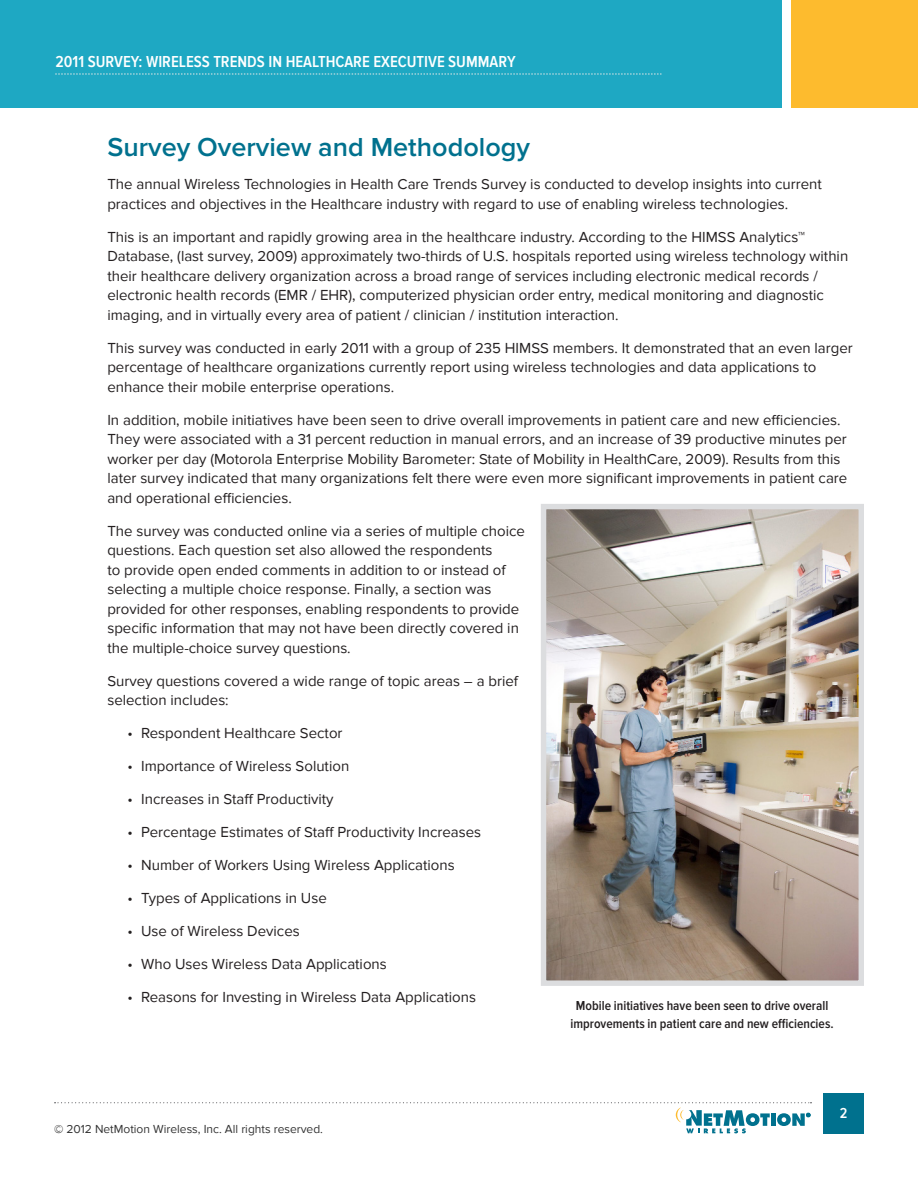
<style>
.page{position:relative;width:918px;height:1188px;background:#fff}
.page>*{position:absolute;margin:0;border:0;box-sizing:border-box;transform-origin:0 0}
.Heading_1{font:600 27px "Proxima Nova";color:#00718e}
.t1{font:600 16.5px "Proxima Nova Cond";color:#fff}
.Body_Text{font:15px/19.5px "Proxima Nova";color:#231f20}
.t2{font:600 15px "Proxima Nova Cond";color:#fff}
.t3{font:600 13.5px/18px "Proxima Nova Cond";color:#231f20;text-align:center}
.t4{font:12px "Proxima Nova";color:#333}
</style>
<div class="page">
<div style="left:0;top:0;width:781px;height:108px;background:#1ea8c3"></div>
<div style="left:792px;top:0;width:126px;height:108px;background:#fdbb2e"></div>
<div style="left:824px;top:1094px;width:40px;height:40px;background:#00718e"></div>
<svg style="left:55px;top:1102px;width:757px;height:31px"></svg>
<svg style="left:55px;top:74px;width:607px;height:1px"></svg>
<img style="left:547px;top:510px;width:311px;height:470px">
<div style="left:541px;top:504px;width:323px;height:482px;border:5px solid #dcdddf"></div>
<p class="t1" style="left:56px;top:52px;width:462px">2011 SURVEY: WIRELESS TRENDS IN HEALTHCARE EXECUTIVE SUMMARY</p>
<p class="Heading_1" style="left:107px;top:132px;width:424px">Survey Overview and Methodology</p>
<p class="Body_Text" style="left:107px;top:175px;width:716px">The annual Wireless Technologies in Health Care Trends Survey is conducted to develop insights into current practices and objectives in the Healthcare industry with regard to use of enabling wireless technologies.</p>
<p class="Body_Text" style="left:107px;top:227px;width:742px">This is an important and rapidly growing area in the healthcare industry. According to the HIMSS Analytics™ Database, (last survey, 2009) approximately two-thirds of U.S. hospitals reported using wireless technology within their healthcare delivery organization across a broad range of services including electronic medical records / electronic health records (EMR / EHR), computerized physician order entry, medical monitoring and diagnostic imaging, and in virtually every area of patient / clinician / institution interaction.</p>
<p class="Body_Text" style="left:107px;top:338px;width:747px">This survey was conducted in early 2011 with a group of 235 HIMSS members. It demonstrated that an even larger percentage of healthcare organizations currently report using wireless technologies and data applications to enhance their mobile enterprise operations.</p>
<p class="Body_Text" style="left:107px;top:410px;width:741px">In addition, mobile initiatives have been seen to drive overall improvements in patient care and new efficiencies.<br>They were associated with a 31 percent reduction in manual errors, and an increase of 39 productive minutes per worker per day (Motorola Enterprise Mobility Barometer: State of Mobility in HealthCare, 2009). Results from this later survey indicated that many organizations felt there were even more significant improvements in patient care and operational efficiencies.</p>
<p class="Body_Text" style="left:107px;top:521px;width:419px">The survey was conducted online via a series of multiple choice questions. Each question set also allowed the respondents<br>to provide open ended comments in addition to or instead of selecting a multiple choice response. Finally, a section was provided for other responses, enabling respondents to provide specific information that may not have been directly covered in the multiple-choice survey questions.</p>
<p class="Body_Text" style="left:107px;top:671px;width:412px">Survey questions covered a wide range of topic areas – a brief selection includes:</p>
<p class="Body_Text" style="left:128px;top:724px;width:216px">• Respondent Healthcare Sector</p>
<p class="Body_Text" style="left:128px;top:757px;width:223px">• Importance of Wireless Solution</p>
<p class="Body_Text" style="left:128px;top:790px;width:207px">• Increases in Staff Productivity</p>
<p class="Body_Text" style="left:128px;top:823px;width:355px">• Percentage Estimates of Staff Productivity Increases</p>
<p class="Body_Text" style="left:128px;top:856px;width:329px">• Number of Workers Using Wireless Applications</p>
<p class="Body_Text" style="left:128px;top:889px;width:201px">• Types of Applications in Use</p>
<p class="Body_Text" style="left:128px;top:922px;width:174px">• Use of Wireless Devices</p>
<p class="Body_Text" style="left:128px;top:955px;width:261px">• Who Uses Wireless Data Applications</p>
<p class="Body_Text" style="left:128px;top:988px;width:350px">• Reasons for Investing in Wireless Data Applications</p>
<p class="t3" style="left:571px;top:997px;width:265px">Mobile initiatives have been seen to drive overall improvements in patient care and new efficiencies.</p>
<p class="t4" style="left:54px;top:1122px;width:271px">© 2012 NetMotion Wireless, Inc. All rights reserved.</p>
<p class="t2" style="left:840px;top:1104px;width:9px">2</p>
</div>
